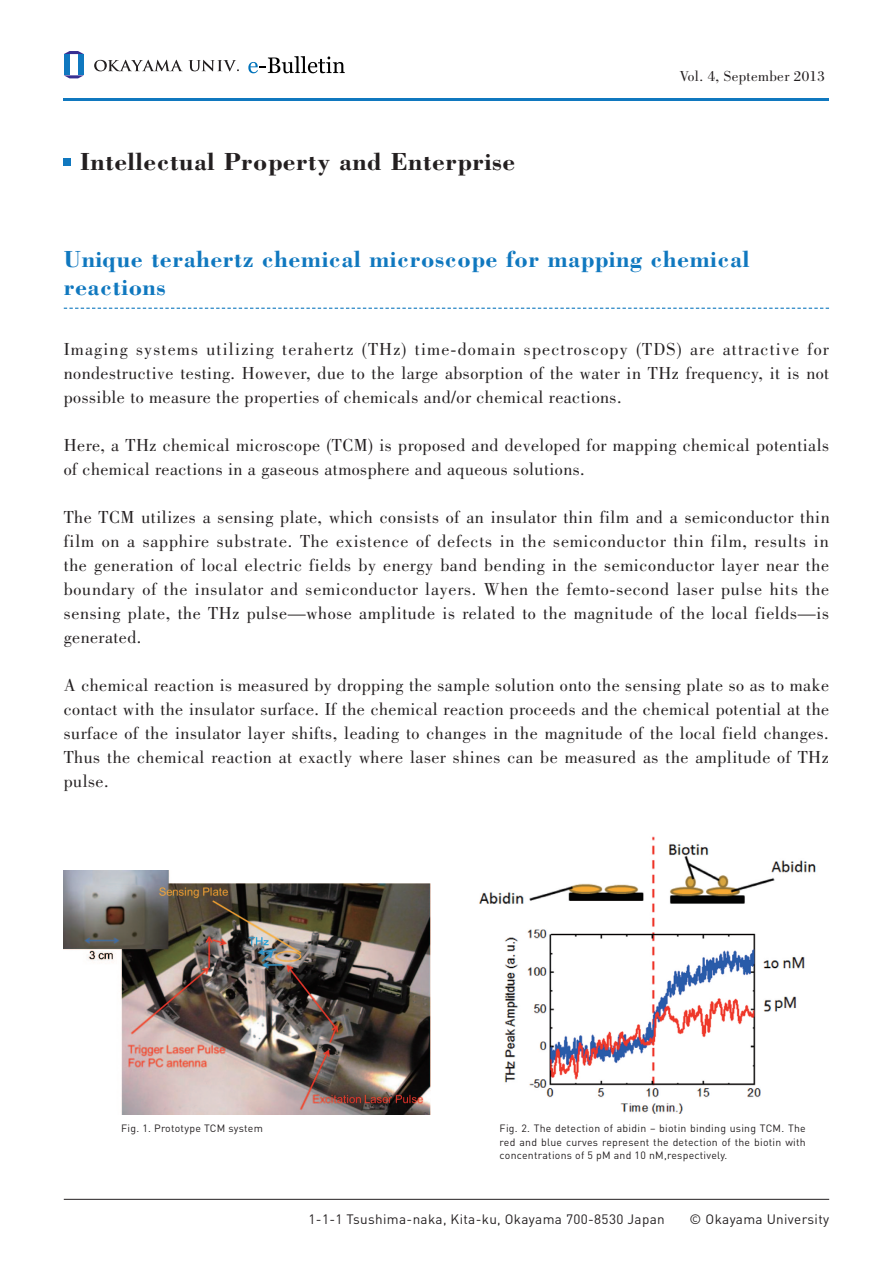
<style>
.page{position:relative;width:893px;height:1263px;background:#fff}
.page>*{position:absolute;margin:0;border:0;box-sizing:border-box;transform-origin:0 0}
.t1{font:700 25.5px "Bodoni";letter-spacing:.025em;color:#231f20}
.t2{font:700 24px/28.5px "Bodoni";letter-spacing:.025em;color:#1078bf}
.t3{font:18px/24px "Bodoni";letter-spacing:.025em;color:#231f20;text-align:justify}
.t4{font:15px "Bodoni";letter-spacing:.025em;color:#231f20}
.t5{font:13.5px "DIN";letter-spacing:.025em;color:#231f20}
.t6{font:10.5px/13.5px "DIN";letter-spacing:.025em;color:#231f20;text-align:justify}
</style>
<div class="page">
<hr style="left:64px;top:1199px;width:765px;height:1px;background:#231f20">
<svg style="left:64px;top:51px;width:20px;height:3px"></svg>
<svg style="left:64px;top:75px;width:20px;height:3px"></svg>
<div style="left:78px;top:55px;width:6px;height:20px;background:#1078bf"></div>
<div style="left:64px;top:55px;width:6px;height:20px;background:#1078bf"></div>
<svg style="left:94px;top:60px;width:145px;height:11px"></svg>
<svg style="left:248px;top:56px;width:97px;height:17px"></svg>
<hr style="left:64px;top:98px;width:765px;height:3px;background:#1078bf">
<div style="left:64px;top:158px;width:7px;height:7px;background:#1078bf"></div>
<svg style="left:64px;top:308px;width:765px;height:1px"></svg>
<img style="left:64px;top:871px;width:366px;height:244px">
<img style="left:479px;top:836px;width:337px;height:278px">
<h1 class="t1" style="left:80px;top:146px;width:437px">Intellectual Property and Enterprise</h1>
<p class="t4" style="left:679px;top:67px;width:147px">Vol. 4, September 2013</p>
<h2 class="t2" style="left:64px;top:244px;width:687px">Unique terahertz chemical microscope for mapping chemical reactions</h2>
<p class="t3" style="left:64px;top:337px;width:767px">Imaging systems utilizing terahertz (THz) time-domain spectroscopy (TDS) are attractive for nondestructive testing. However, due to the large absorption of the water in THz frequency, it is not possible to measure the properties of chemicals and/or chemical reactions.</p>
<p class="t3" style="left:64px;top:433px;width:767px">Here, a THz chemical microscope (TCM) is proposed and developed for mapping chemical potentials of chemical reactions in a gaseous atmosphere and aqueous solutions.</p>
<p class="t3" style="left:64px;top:505px;width:767px">The TCM utilizes a sensing plate, which consists of an insulator thin film and a semiconductor thin film on a sapphire substrate. The existence of defects in the semiconductor thin film, results in the generation of local electric fields by energy band bending in the semiconductor layer near the boundary of the insulator and semiconductor layers. When the femto-second laser pulse hits the sensing plate, the THz pulse—whose amplitude is related to the magnitude of the local fields—is generated.</p>
<p class="t3" style="left:64px;top:673px;width:767px">A chemical reaction is measured by dropping the sample solution onto the sensing plate so as to make contact with the insulator surface. If the chemical reaction proceeds and the chemical potential at the surface of the insulator layer shifts, leading to changes in the magnitude of the local field changes.<br>Thus the chemical reaction at exactly where laser shines can be measured as the amplitude of THz pulse.</p>
<p class="t6" style="left:121px;top:1122px;width:143px">Fig. 1. Prototype TCM system</p>
<p class="t6" style="left:500px;top:1122px;width:308px">Fig. 2. The detection of abidin – biotin binding using TCM. The red and blue curves represent the detection of the biotin with concentrations of 5 pM and 10 nM,respectively.</p>
<p class="t5" style="left:309px;top:1210px;width:358px">1-1-1 Tsushima-naka, Kita-ku, Okayama 700-8530 Japan</p>
<p class="t5" style="left:690px;top:1210px;width:141px">© Okayama University</p>
</div>
